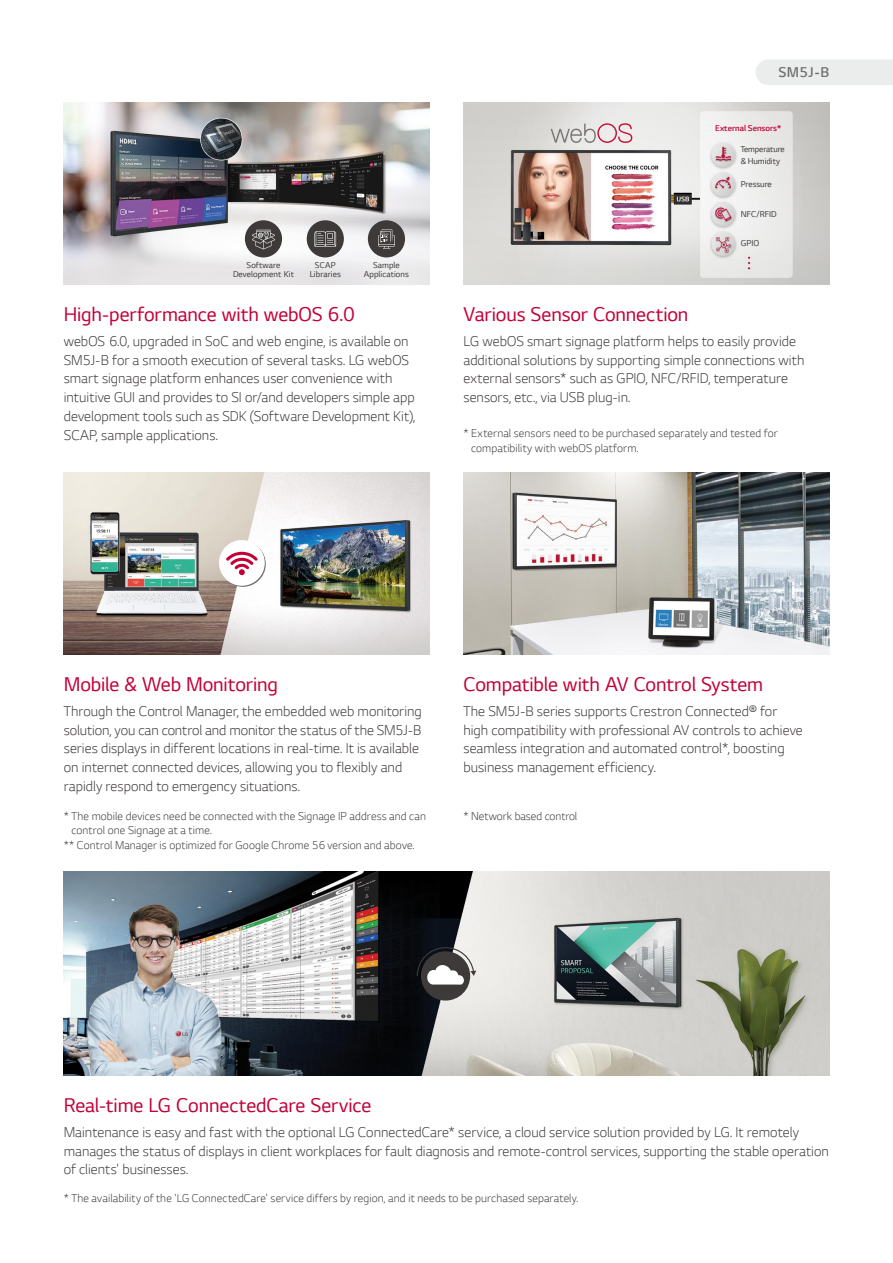
<style>
.page{position:relative;width:893px;height:1263px;background:#fff}
.page>*{position:absolute;margin:0;border:0;box-sizing:border-box;transform-origin:0 0}
.t1{font:21px "LG Smart";letter-spacing:-.005em;color:#c30037}
.t2{font:300 15px/18.8px "LG Smart";color:#3e3a39}
.t3{font:300 15px "LG Smart";color:#727171}
.t4{font:300 12px/15px "LG Smart";letter-spacing:.01em;color:#3e3a39}
.t5{font:9px/9px "LG Smart";color:#3e3a39;text-align:center}
.t6{font:300 9px "LG Smart";color:#c30037}
</style>
<div class="page">
<div style="left:756px;top:60px;width:137px;height:25px;background:#ebecec"></div>
<img style="left:64px;top:472px;width:365px;height:183px">
<img style="left:64px;top:872px;width:765px;height:204px">
<div style="left:421px;top:951px;width:49px;height:49px;background:#3e3a39;border-radius:50%"></div>
<svg style="left:417px;top:947px;width:59px;height:38px"></svg>
<img style="left:463px;top:102px;width:366px;height:183px">
<svg style="left:551px;top:123px;width:81px;height:20px;background:#d6c4c6"></svg>
<img style="left:64px;top:102px;width:365px;height:183px">
<div style="left:307px;top:220px;width:37px;height:37px;background:#3e3a39;border-radius:50%"></div>
<svg style="left:314px;top:231px;width:22px;height:16px"></svg>
<div style="left:245px;top:220px;width:37px;height:37px;background:#3e3a39;border-radius:50%"></div>
<svg style="left:252px;top:230px;width:23px;height:19px"></svg>
<div style="left:368px;top:220px;width:37px;height:37px;background:#3e3a39;border-radius:50%"></div>
<svg style="left:378px;top:230px;width:17px;height:19px"></svg>
<svg style="left:220px;top:541px;width:46px;height:46px"></svg>
<div style="left:219px;top:540px;width:46px;height:46px;background:#fff;border-radius:50%"></div>
<svg style="left:226px;top:552px;width:32px;height:23px"></svg>
<img style="left:463px;top:472px;width:366px;height:183px">
<p class="t3" style="left:778px;top:62px;width:52px">SM5J-B</p>
<p class="t6" style="left:715px;top:122px;width:67px">External Sensors*</p>
<p class="t5" style="left:741px;top:142px;width:45px;line-height:12px;text-align:left">Temperature &amp; Humidity</p>
<p class="t5" style="left:741px;top:179px;width:33px">Pressure</p>
<p class="t5" style="left:741px;top:209px;width:38px">NFC/RFID</p>
<p class="t5" style="left:233px;top:260px;width:62px">Software<br>Development Kit</p>
<p class="t5" style="left:364px;top:260px;width:47px">Sample<br>Applications</p>
<p class="t5" style="left:310px;top:260px;width:33px">SCAP<br>Libraries</p>
<h1 class="t1" style="left:64px;top:300px;width:293px">High-performance with webOS 6.0</h1>
<p class="t2" style="left:64px;top:331px;width:353px">webOS 6.0, upgraded in SoC and web engine, is available on SM5J-B for a smooth execution of several tasks. LG webOS smart signage platform enhances user convenience with intuitive GUI and provides to SI or/and developers simple app development tools such as SDK (Software Development Kit), SCAP, sample applications.</p>
<p class="t5" style="left:741px;top:238px;width:20px">GPIO</p>
<h1 class="t1" style="left:463px;top:300px;width:226px">Various Sensor Connection</h1>
<p class="t2" style="left:463px;top:331px;width:342px">LG webOS smart signage platform helps to easily provide additional solutions by supporting simple connections with external sensors* such as GPIO, NFC/RFID, temperature sensors, etc., via USB plug-in.</p>
<p class="t4" style="left:471px;top:425px;width:308px;text-indent:-8px">* External sensors need to be purchased separately and tested for compatibility with webOS platform.</p>
<h1 class="t1" style="left:64px;top:670px;width:216px">Mobile &amp; Web Monitoring</h1>
<p class="t2" style="left:64px;top:701px;width:360px">Through the Control Manager, the embedded web monitoring solution, you can control and monitor the status of the SM5J-B series displays in different locations in real-time. It is available on internet connected devices, allowing you to flexibly and rapidly respond to emergency situations.</p>
<p class="t4" style="left:64px;top:808px;width:364px">* The mobile devices need be connected with the Signage IP address and can</p>
<p class="t4" style="left:71px;top:822px;width:142px">control one Signage at a time.</p>
<p class="t4" style="left:64px;top:837px;width:352px">** Control Manager is optimized for Google Chrome 56 version and above.</p>
<h1 class="t1" style="left:463px;top:670px;width:301px">Compatible with AV Control System</h1>
<p class="t2" style="left:463px;top:701px;width:341px">The SM5J-B series supports Crestron Connected® for high compatibility with professional AV controls to achieve seamless integration and automated control*, boosting business management efficiency.</p>
<p class="t4" style="left:463px;top:808px;width:115px">* Network based control</p>
<h1 class="t1" style="left:64px;top:1091px;width:309px">Real-time LG ConnectedCare Service</h1>
<p class="t2" style="left:64px;top:1122px;width:767px">Maintenance is easy and fast with the optional LG ConnectedCare* service, a cloud service solution provided by LG. It remotely manages the status of displays in client workplaces for fault diagnosis and remote-control services, supporting the stable operation of clients' businesses.</p>
<p class="t4" style="left:64px;top:1190px;width:516px">* The availability of the 'LG ConnectedCare' service differs by region, and it needs to be purchased separately.</p>
</div>
